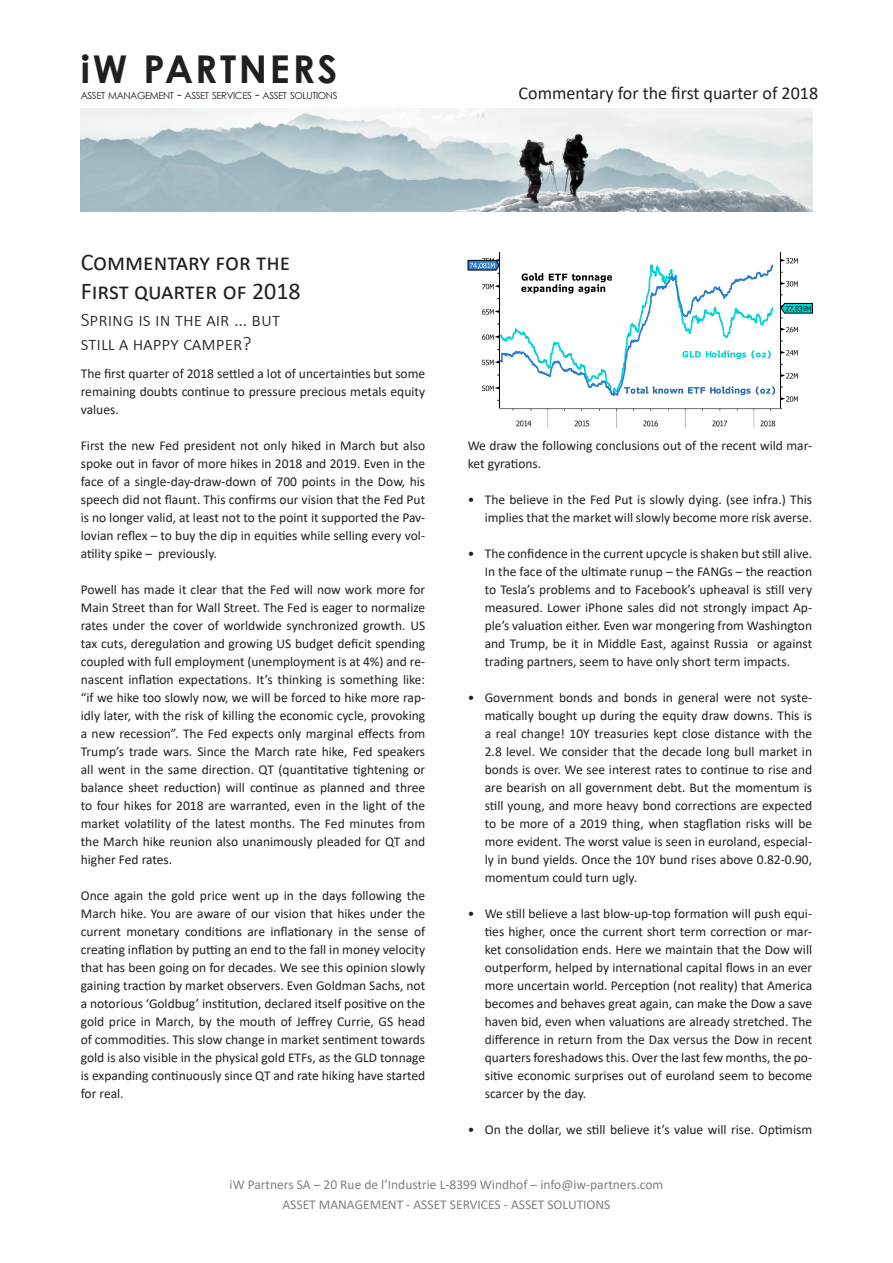
<style>
.page{position:relative;width:893px;height:1263px;background:#fff}
.page>*{position:absolute;margin:0;border:0;box-sizing:border-box;transform-origin:0 0}
.t1{font:700 38.4px "Century Gothic";letter-spacing:.065em;color:#231f20}
.t2{font:24px/28.8px "Calibri";color:#231f20}
.H1_sub{font:300 19.5px/23.4px "Calibri";color:#231f20}
.t3{font:18px "Calibri";color:#231f20}
.t4{font:13.5px/18px "Calibri";color:#231f20;text-align:justify}
.t5{font:13.5px/20.4px "Calibri";color:#808080;text-align:center}
.t6{font:9.75px "Century Gothic";letter-spacing:-.045em;color:#231f20}
.s1{font-style:inherit}
.s2{font-size:13.8px}
</style>
<div class="page">
<img style="left:81px;top:108px;width:731px;height:103px">
<hr style="left:780px;top:252px;width:1px;height:157px;background:#000">
<hr style="left:499px;top:252px;width:1px;height:157px;background:#000">
<svg style="left:468px;top:258px;width:344px;height:144px"></svg>
<img style="left:499px;top:408px;width:282px;height:19px">
<h1 class="t1" style="left:81px;top:40px;width:258px"><span class="s1">i</span>W PARTNERS</h1>
<p class="t6" style="left:81px;top:88px;width:258px">ASSET MANAGEMENT <span class="s2">-</span> ASSET SERVICES <span class="s2">-</span> ASSET SOLUTIONS</p>
<h3 class="t3" style="left:519px;top:80px;width:301px">Commentary for the first quarter of 2018</h3>
<h1 class="t2" style="left:81px;top:247px;width:221px">Commentary for the<br>First quarter of 2018</h1>
<p class="H1_sub" style="left:81px;top:308px;width:201px">Spring is in the air … but still a happy camper?</p>
<p class="t4" style="left:81px;top:364px;width:346px">The first quarter of 2018 settled a lot of uncertainties but some remaining doubts continue to pressure precious metals equity values.</p>
<p class="t4" style="left:81px;top:436px;width:346px">First the new Fed president not only hiked in March but also spoke out in favor of more hikes in 2018 and 2019. Even in the face of a single-day-draw-down of 700 points in the Dow, his speech did not flaunt. This confirms our vision that the Fed Put is no longer valid, at least not to the point it supported the Pav&shy;lovian reflex – to buy the dip in equities while selling every vol&shy;atility spike – previously.</p>
<p class="t4" style="left:81px;top:580px;width:346px">Powell has made it clear that the Fed will now work more for Main Street than for Wall Street. The Fed is eager to normalize rates under the cover of worldwide synchronized growth. US tax cuts, deregulation and growing US budget deficit spending coupled with full employment (unemployment is at 4%) and re&shy;nascent inflation expectations. It’s thinking is something like: “if we hike too slowly now, we will be forced to hike more rap&shy;idly later, with the risk of killing the economic cycle, provoking a new recession”. The Fed expects only marginal effects from Trump’s trade wars. Since the March rate hike, Fed speakers all went in the same direction. QT (quantitative tightening or balance sheet reduction) will continue as planned and three to four hikes for 2018 are warranted, even in the light of the market volatility of the latest months. The Fed minutes from the March hike reunion also unanimously pleaded for QT and higher Fed rates.</p>
<p class="t4" style="left:81px;top:886px;width:346px">Once again the gold price went up in the days following the March hike. You are aware of our vision that hikes under the current monetary conditions are inflationary in the sense of creating inflation by putting an end to the fall in money velocity that has been going on for decades. We see this opinion slowly gaining traction by market observers. Even Goldman Sachs, not a notorious ‘Goldbug’ institution, declared itself positive on the gold price in March, by the mouth of Jeffrey Currie, GS head of commodities. This slow change in market sentiment towards gold is also visible in the physical gold ETFs, as the GLD tonnage is expanding continuously since QT and rate hiking have started for real.</p>
<p class="t4" style="left:468px;top:436px;width:346px">We draw the following conclusions out of the recent wild mar&shy;ket gyrations.</p>
<p class="t4" style="left:468px;top:490px;width:346px;text-align:right">• The believe in the Fed Put is slowly dying. (see infra.) This implies that the market will slowly become more risk averse.</p>
<p class="t4" style="left:485px;top:544px;width:329px;text-indent:-17px">• The confidence in the current upcycle is shaken but still alive.<br>In the face of the ultimate runup – the FANGs – the reaction to Tesla’s problems and to Facebook’s upheaval is still very measured. Lower iPhone sales did not strongly impact Ap&shy;ple’s valuation either. Even war mongering from Washington and Trump, be it in Middle East, against Russia or against trading partners, seem to have only short term impacts.</p>
<p class="t4" style="left:485px;top:688px;width:329px;text-indent:-17px">• Government bonds and bonds in general were not syste&shy;matically bought up during the equity draw downs. This is a real change! 10Y treasuries kept close distance with the 2.8 level. We consider that the decade long bull market in bonds is over. We see interest rates to continue to rise and are bearish on all government debt. But the momentum is still young, and more heavy bond corrections are expected to be more of a 2019 thing, when stagflation risks will be more evident. The worst value is seen in euroland, especial&shy;ly in bund yields. Once the 10Y bund rises above 0.82-0.90, momentum could turn ugly.</p>
<p class="t4" style="left:485px;top:904px;width:329px;text-indent:-17px">• We still believe a last blow-up-top formation will push equi&shy;ties higher, once the current short term correction or mar&shy;ket consolidation ends. Here we maintain that the Dow will outperform, helped by international capital flows in an ever more uncertain world. Perception (not reality) that America becomes and behaves great again, can make the Dow a save haven bid, even when valuations are already stretched. The difference in return from the Dax versus the Dow in recent quarters foreshadows this. Over the last few months, the po&shy;sitive economic surprises out of euroland seem to become scarcer by the day.</p>
<p class="t4" style="left:468px;top:1120px;width:346px">• On the dollar, we still believe it’s value will rise. Optimism</p>
<p class="t5" style="left:230px;top:1173px;width:435px">iW Partners SA – 20 Rue de l’Industrie L-8399 Windhof – info@iw-partners.com<br>ASSET MANAGEMENT - ASSET SERVICES - ASSET SOLUTIONS</p>
</div>
